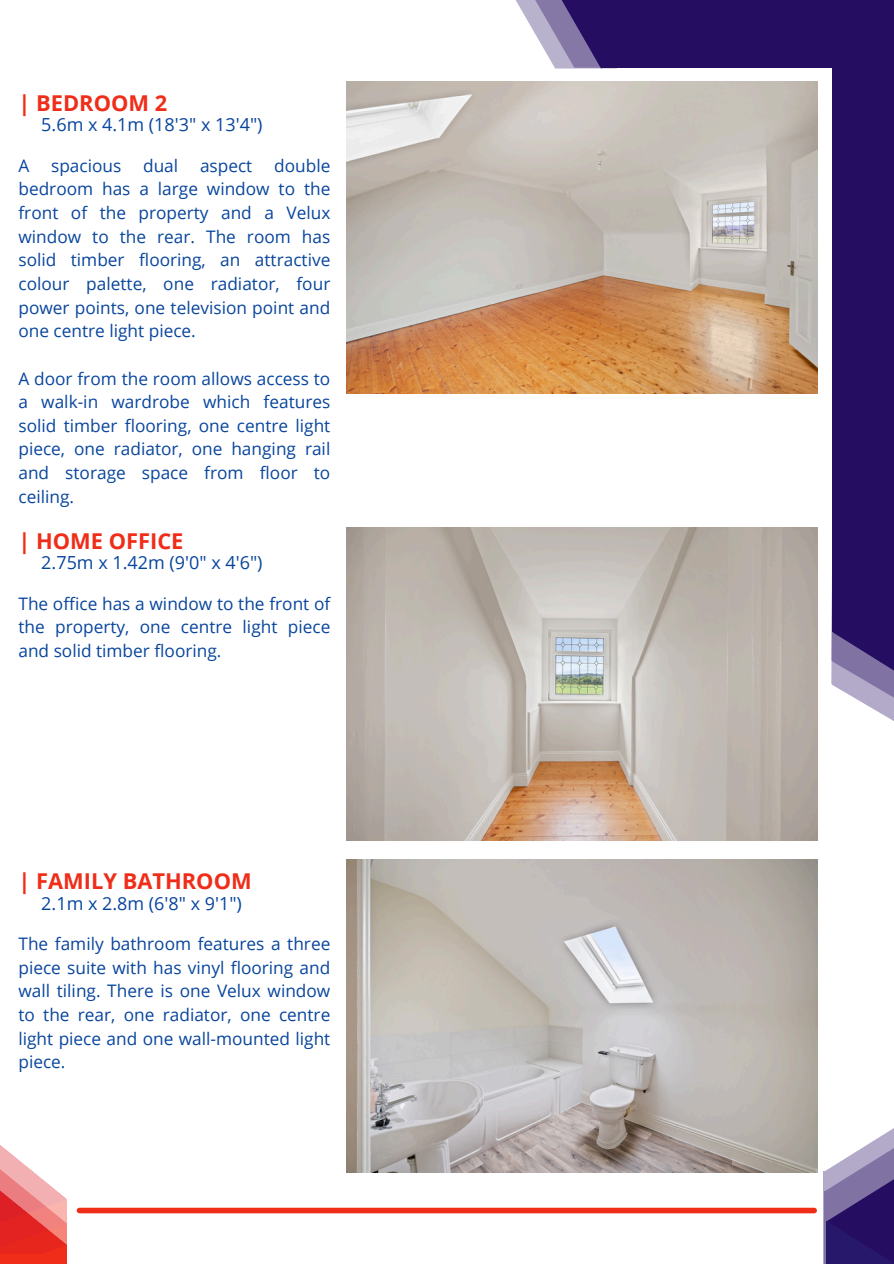
<style>
.page{position:relative;width:894px;height:1264px;background:#fff}
.page>*{position:absolute;margin:0;border:0;box-sizing:border-box;transform-origin:0 0}
.t1{font:700 21.9px "Open Sans";color:#ef2d19}
.t2{font:18px "Open Sans";color:#08459d}
.t3{font:17.25px/23.7px "Open Sans";color:#08459d;text-align:justify}
</style>
<div class="page">
<svg style="left:515px;top:0;width:13px;height:21px"></svg>
<svg style="left:528px;top:0;width:27px;height:68px;fill:#b9b2cd"></svg>
<div style="left:602px;top:0;width:291px;height:68px;background:#250e62"></div>
<svg style="left:831px;top:585px;width:62px;height:136px"></svg>
<div style="left:832px;top:0;width:61px;height:631px;background:#250e62"></div>
<svg style="left:832px;top:631px;width:61px;height:60px;background:#6c5d95"></svg>
<svg style="left:555px;top:0;width:62px;height:69px"></svg>
<svg style="left:823px;top:1129px;width:70px;height:134px"></svg>
<svg style="left:0;top:1145px;width:67px;height:118px"></svg>
<div style="left:79px;top:1207px;width:735px;height:6px;background:#ef2d19"></div>
<img style="left:346px;top:527px;width:470px;height:313px">
<img style="left:346px;top:81px;width:470px;height:313px">
<img style="left:346px;top:859px;width:470px;height:313px">
<p class="t1" style="left:18px;top:88px;width:150px">| BEDROOM 2</p>
<p class="t2" style="left:41px;top:112px;width:223px">5.6m x 4.1m (18'3" x 13'4")</p>
<p class="t3" style="left:18px;top:153px;width:12px">A</p>
<p class="t3" style="left:51px;top:153px;width:72px">spacious</p>
<p class="t3" style="left:143px;top:153px;width:37px">dual</p>
<p class="t3" style="left:200px;top:153px;width:54px">aspect</p>
<p class="t3" style="left:18px;top:153px;width:313px;text-indent:255px">double bedroom has a large window to the front of the property and a Velux window to the rear. The room has solid timber flooring, an attractive colour palette, one radiator, four power points, one television point and one centre light piece.</p>
<h1 class="t3" style="left:18px;top:366px;width:313px">A door from the room allows access to a walk-in wardrobe which features solid timber flooring, one centre light piece, one radiator, one hanging rail and storage space from floor to ceiling.</h1>
<p class="t1" style="left:18px;top:525px;width:166px">| HOME OFFICE</p>
<p class="t2" style="left:41px;top:550px;width:223px">2.75m x 1.42m (9'0" x 4'6")</p>
<p class="t3" style="left:18px;top:591px;width:313px">The office has a window to the front of the property, one centre light piece and solid timber flooring.</p>
<p class="t1" style="left:18px;top:865px;width:235px">| FAMILY BATHROOM</p>
<p class="t2" style="left:41px;top:890px;width:202px">2.1m x 2.8m (6'8" x 9'1")</p>
<p class="t3" style="left:18px;top:931px;width:313px">The family bathroom features a three piece suite with has vinyl flooring and wall tiling. There is one Velux window to the rear, one radiator, one centre light piece and one wall-mounted light piece.</p>
</div>
